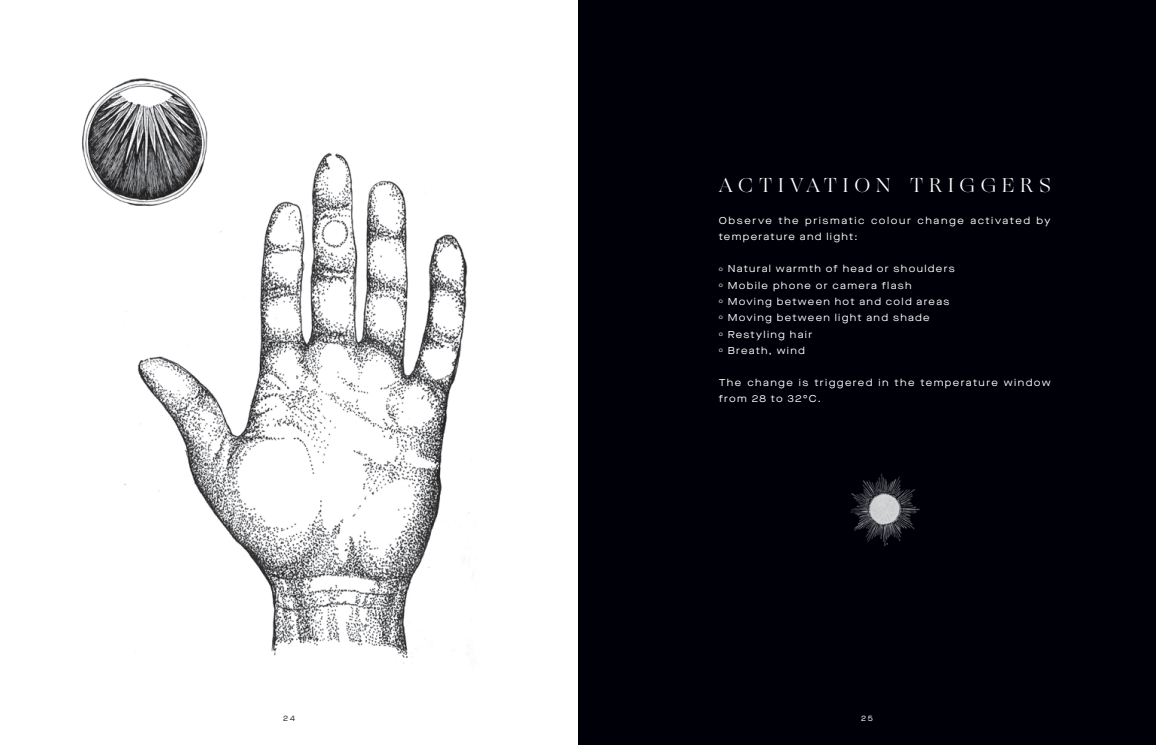
<style>
.page{position:relative;width:1156px;height:745px;background:#fff}
.page>*{position:absolute;margin:0;border:0;box-sizing:border-box;transform-origin:0 0}
.t1{font:20px "Ogg";letter-spacing:.295em;color:#fff}
.t2{font:10px/16.2px "Maison Neue Extended";letter-spacing:.13em;color:#fff}
.t3{font:10px/16.2px "Maison Neue Extended";letter-spacing:.15em;color:#fff}
.t4{font:7.5px "Maison Neue Extended";color:#231f20}
.t5{font:7.5px "Maison Neue Extended";color:#fff}
</style>
<div class="page">
<img style="left:124px;top:152px;width:348px;height:512px">
<img style="left:82px;top:78px;width:148px;height:132px">
<div style="left:578px;top:0;width:577px;height:744px;background:#000008"></div>
<img style="left:850px;top:473px;width:70px;height:73px">
<h1 class="t1" style="left:718px;top:171px;width:333px">ACTIVATION TRIGGERS</h1>
<p class="t3" style="left:718px;top:212px;width:333px">Observe the prismatic colour change activated by temperature and light:</p>
<p class="t2" style="left:718px;top:260px;width:237px"><sup>o</sup> Natural warmth of head or shoulders <sup>o</sup> Mobile phone or camera flash<br><sup>o</sup> Moving between hot and cold areas <sup>o</sup> Moving between light and shade<br><sup>o</sup> Restyling hair<br><sup>o</sup> Breath, wind</p>
<p class="t2" style="left:718px;top:374px;width:333px">The change is triggered in the temperature window from 28 to 32°C.</p>
<p class="t4" style="left:283px;top:713px;width:13px">2 4</p>
<p class="t5" style="left:860px;top:713px;width:13px">2 5</p>
</div>
